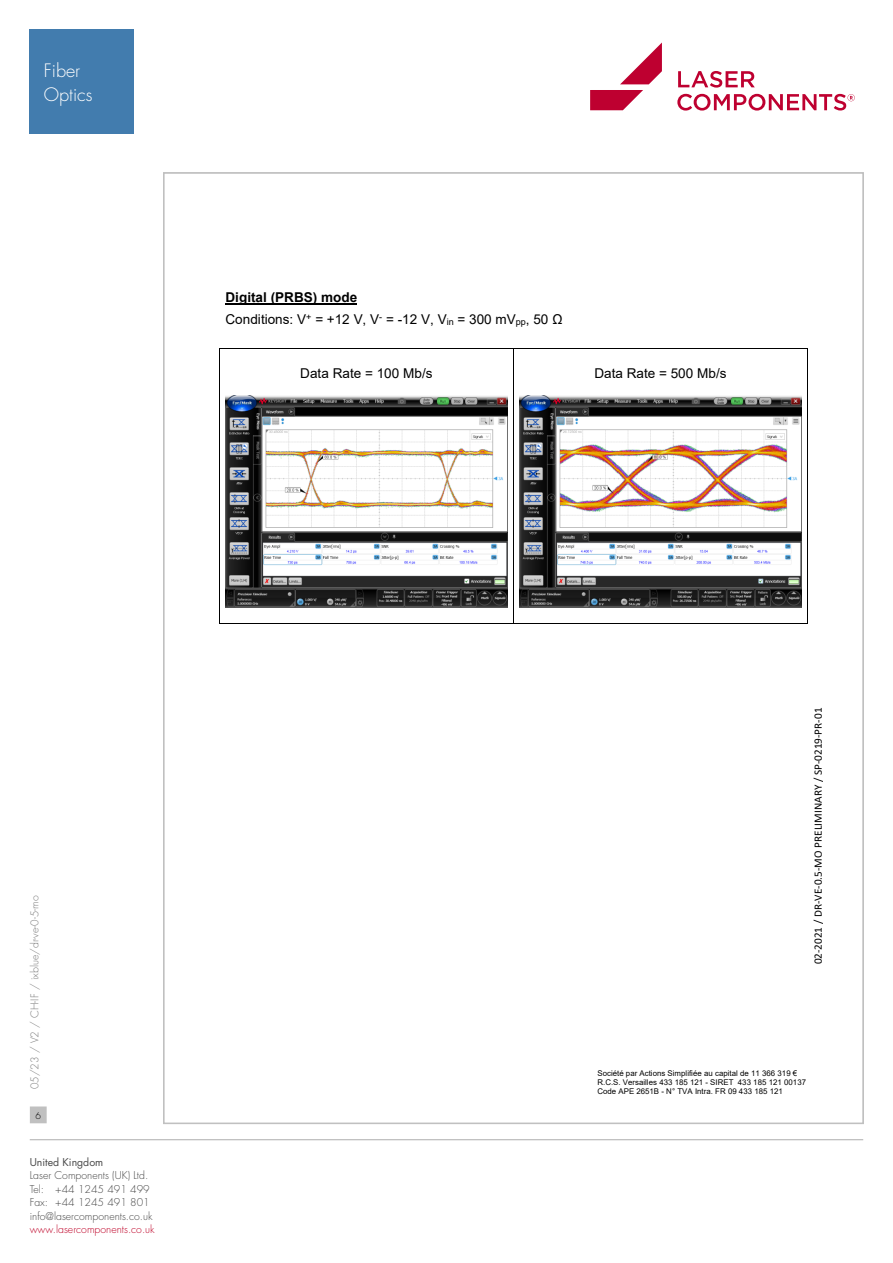
<style>
.page{position:relative;width:893px;height:1263px;background:#fff}
.page>*{position:absolute;margin:0;border:0;box-sizing:border-box;transform-origin:0 0}
.t1{font:300 18px/24px "Futura Std";color:#fff}
.t2{font:13.5px/22.4px "Arial";color:#000}
.t3{font:11.25px "Calibri";color:#000}
.t4{font:300 10.5px/13.5px "Futura Std";color:#484848}
.t5{font:300 10.5px "Futura Std";color:#7c7c7c}
.t6{font:300 10.5px "Futura Std";color:#be0027}
.t7{font:10.5px "Futura Std";color:#484848}
.t8{font:300 9px "Futura Std";color:#000}
.t9{font:7.8px/9.1px "Arial";color:#000}
.s1{font-weight:700}
.s2{font-size:9.15px}
</style>
<div class="page">
<hr style="left:30px;top:1139px;width:833px;height:1px;background:#c0c0c0">
<div style="left:31px;top:1107px;width:15px;height:16px;background:#c0c0c0"></div>
<div style="left:30px;top:1106px;width:17px;height:17px;border:1px solid #c0c0c0"></div>
<svg style="left:677px;top:71px;width:178px;height:40px"></svg>
<svg style="left:590px;top:43px;width:72px;height:67px"></svg>
<hr style="left:225px;top:303px;width:132px;height:2px;background:#000">
<img style="left:225px;top:396px;width:282px;height:212px">
<img style="left:519px;top:396px;width:282px;height:212px">
<hr style="left:220px;top:349px;width:293px;height:1px;background:#000">
<hr style="left:514px;top:349px;width:293px;height:1px;background:#000">
<hr style="left:219px;top:349px;width:1px;height:274px;background:#000">
<hr style="left:220px;top:623px;width:293px;height:1px;background:#000">
<hr style="left:513px;top:349px;width:1px;height:274px;background:#000">
<hr style="left:514px;top:623px;width:293px;height:1px;background:#000">
<hr style="left:807px;top:349px;width:1px;height:274px;background:#000">
<div style="left:30px;top:30px;width:104px;height:104px;background:#427cae"></div>
<h1 class="t1" style="left:44px;top:59px;width:50px">Fiber<br>Optics</h1>
<h2 class="t2" style="left:225px;top:286px;width:338px"><span class="s1">Digital (PRBS) mode<br></span>Conditions: V<sup>+</sup> = +12 V, V<sup>-</sup> = -12 V, V<span class="s2">in</span> = 300 mV<span class="s2">pp</span>, 50 Ω</h2>
<h2 class="t2" style="left:300px;top:362px;width:134px">Data Rate = 100 Mb/s</h2>
<h2 class="t2" style="left:594px;top:362px;width:134px">Data Rate = 500 Mb/s</h2>
<h3 class="t5" style="left:28px;top:1089px;width:196px;rotate:-90deg">05/23 / V2 / CH-IF / ixblue/dr-ve-0-5-mo</h3>
<p class="t8" style="left:35px;top:1110px;width:7px">6</p>
<h3 class="t7" style="left:30px;top:1155px;width:75px">United Kingdom</h3>
<h3 class="t4" style="left:30px;top:1169px;width:124px">Laser Components (UK) Ltd.<br>Tel: +44 1245 491 499<br>Fax: +44 1245 491 801 info@lasercomponents.co.uk</h3>
<h3 class="t6" style="left:30px;top:1223px;width:126px">www.lasercomponents.co.uk</h3>
<h3 class="t3" style="left:810px;top:964px;width:258px;rotate:-90deg">02-2021 / DR-VE-0.5-MO PRELIMINARY / SP-0219-PR-01</h3>
<p class="t9" style="left:597px;top:1068px;width:210px">Société par Actions Simplifiée au capital de 11 366 319 €<br>R.C.S. Versailles 433 185 121 - SIRET 433 185 121 00137<br>Code APE 2651B - N° TVA Intra. FR 09 433 185 121</p>
</div>
